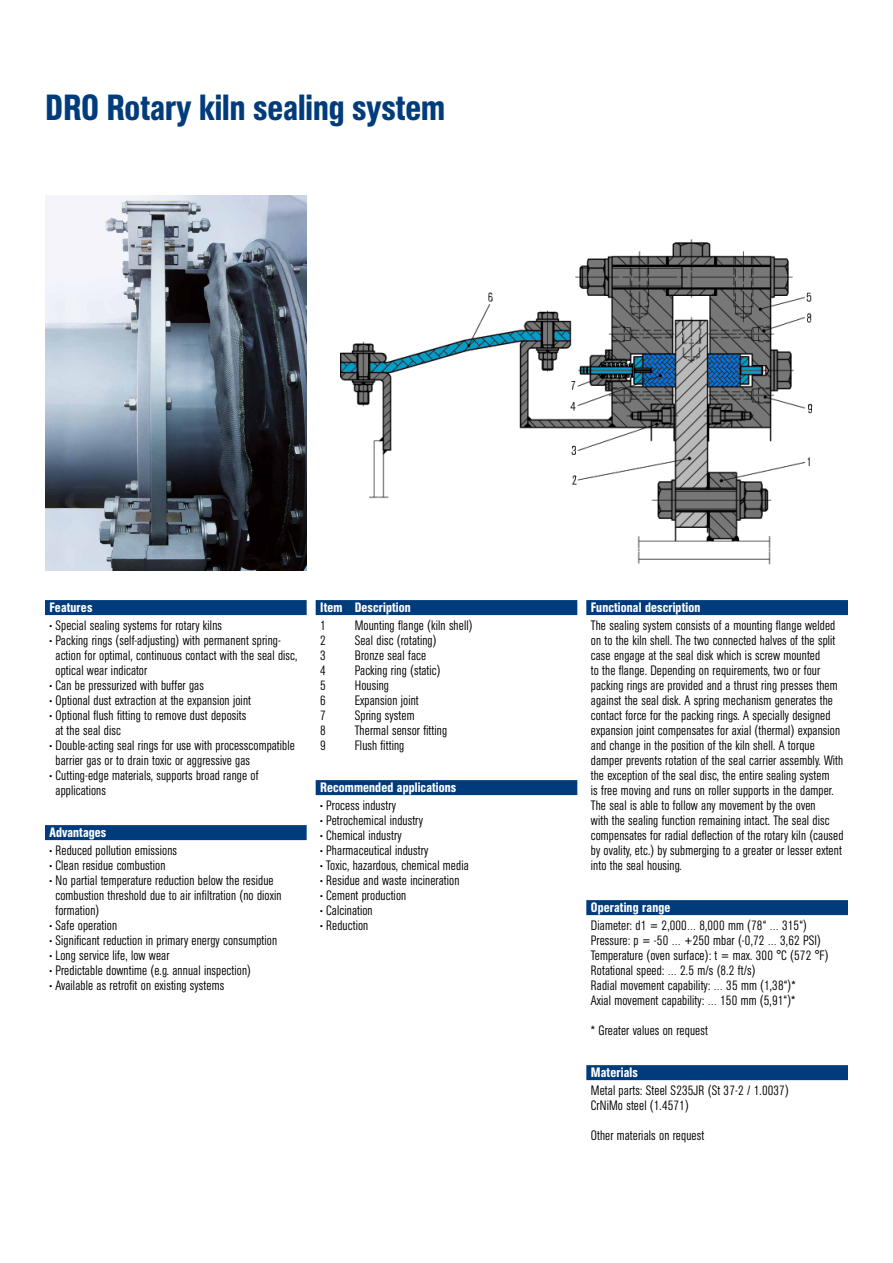
<style>
.page{position:relative;width:893px;height:1263px;background:#fff}
.page>*{position:absolute;margin:0;border:0;box-sizing:border-box;transform-origin:0 0}
.t1{font:500 condensed 36px "AG Book Pro";color:#003c7c}
.t2{font:300 condensed 13.5px/15px "AG Book Pro";letter-spacing:.01em;color:#000}
.t3{font:500 condensed 13.5px "AG Book Pro";letter-spacing:.01em;color:#fff}
</style>
<div class="page">
<img style="left:45px;top:195px;width:262px;height:375px">
<div style="left:45px;top:600px;width:262px;height:15px;background:#003c7c"></div>
<div style="left:45px;top:825px;width:262px;height:15px;background:#003c7c"></div>
<div style="left:316px;top:600px;width:261px;height:15px;background:#003c7c"></div>
<div style="left:316px;top:780px;width:261px;height:15px;background:#003c7c"></div>
<img style="left:341px;top:240px;width:472px;height:325px">
<div style="left:586px;top:600px;width:262px;height:15px;background:#003c7c"></div>
<div style="left:586px;top:900px;width:262px;height:15px;background:#003c7c"></div>
<div style="left:586px;top:1065px;width:262px;height:15px;background:#003c7c"></div>
<h1 class="t1" style="left:45px;top:84px;width:402px">DRO Rotary kiln sealing system</h1>
<p class="t3" style="left:50px;top:598px;width:44px">Features</p>
<p class="t2" style="left:50px;top:618px;width:174px">• Special sealing systems for rotary kilns</p>
<p class="t2" style="left:55px;top:633px;width:243px;text-indent:-6px">• Packing rings (self-adjusting) with permanent spring&shy;action for optimal, continuous contact with the seal disc, optical wear indicator</p>
<p class="t2" style="left:50px;top:678px;width:156px">• Can be pressurized with buffer gas</p>
<p class="t2" style="left:50px;top:693px;width:203px">• Optional dust extraction at the expansion joint</p>
<p class="t2" style="left:55px;top:708px;width:192px;text-indent:-6px">• Optional flush fitting to remove dust deposits at the seal disc</p>
<p class="t2" style="left:55px;top:738px;width:241px;text-indent:-6px">• Double-acting seal rings for use with processcompatible barrier gas or to drain toxic or aggressive gas</p>
<p class="t2" style="left:55px;top:768px;width:205px;text-indent:-6px">• Cutting-edge materials, supports broad range of applications</p>
<p class="t3" style="left:50px;top:823px;width:58px">Advantages</p>
<p class="t2" style="left:50px;top:843px;width:129px">• Reduced pollution emissions</p>
<p class="t2" style="left:50px;top:858px;width:117px">• Clean residue combustion</p>
<p class="t2" style="left:55px;top:873px;width:228px;text-indent:-6px">• No partial temperature reduction below the residue combustion threshold due to air infiltration (no dioxin formation)</p>
<p class="t2" style="left:50px;top:918px;width:69px">• Safe operation</p>
<p class="t2" style="left:50px;top:933px;width:229px">• Significant reduction in primary energy consumption</p>
<p class="t2" style="left:50px;top:948px;width:122px">• Long service life, low wear</p>
<p class="t2" style="left:50px;top:963px;width:203px">• Predictable downtime (e.g. annual inspection)</p>
<p class="t2" style="left:50px;top:978px;width:176px">• Available as retrofit on existing systems</p>
<p class="t3" style="left:320px;top:598px;width:92px">Item Description</p>
<p class="t2" style="left:320px;top:618px;width:7px">1</p>
<p class="t2" style="left:355px;top:618px;width:119px">Mounting flange (kiln shell)</p>
<p class="t2" style="left:320px;top:633px;width:7px">2</p>
<p class="t2" style="left:355px;top:633px;width:83px">Seal disc (rotating)</p>
<p class="t2" style="left:320px;top:648px;width:7px">3</p>
<p class="t2" style="left:355px;top:648px;width:73px">Bronze seal face</p>
<p class="t2" style="left:320px;top:663px;width:7px">4</p>
<p class="t2" style="left:355px;top:663px;width:87px">Packing ring (static)</p>
<p class="t2" style="left:320px;top:678px;width:7px">5</p>
<p class="t2" style="left:355px;top:678px;width:36px">Housing</p>
<p class="t2" style="left:320px;top:693px;width:7px">6</p>
<p class="t2" style="left:355px;top:693px;width:66px">Expansion joint</p>
<p class="t2" style="left:320px;top:708px;width:7px">7</p>
<p class="t2" style="left:355px;top:708px;width:61px">Spring system</p>
<p class="t2" style="left:320px;top:723px;width:7px">8</p>
<p class="t2" style="left:355px;top:723px;width:94px">Thermal sensor fitting</p>
<p class="t2" style="left:320px;top:738px;width:7px">9</p>
<p class="t2" style="left:355px;top:738px;width:51px">Flush fitting</p>
<p class="t3" style="left:320px;top:778px;width:138px">Recommended applications</p>
<p class="t2" style="left:320px;top:798px;width:77px">• Process industry</p>
<p class="t2" style="left:320px;top:813px;width:104px">• Petrochemical industry</p>
<p class="t2" style="left:320px;top:828px;width:83px">• Chemical industry</p>
<p class="t2" style="left:320px;top:843px;width:110px">• Pharmaceutical industry</p>
<p class="t2" style="left:320px;top:858px;width:150px">• Toxic, hazardous, chemical media</p>
<p class="t2" style="left:320px;top:873px;width:141px">• Residue and waste incineration</p>
<p class="t2" style="left:320px;top:888px;width:88px">• Cement production</p>
<p class="t2" style="left:320px;top:903px;width:54px">• Calcination</p>
<p class="t2" style="left:320px;top:918px;width:50px">• Reduction</p>
<p class="t3" style="left:591px;top:598px;width:111px">Functional description</p>
<p class="t2" style="left:591px;top:618px;width:254px">The sealing system consists of a mounting flange welded on to the kiln shell. The two connected halves of the split case engage at the seal disk which is screw mounted<br>to the flange. Depending on requirements, two or four packing rings are provided and a thrust ring presses them against the seal disk. A spring mechanism generates the contact force for the packing rings. A specially designed expansion joint compensates for axial (thermal) expansion and change in the position of the kiln shell. A torque damper prevents rotation of the seal carrier assembly. With the exception of the seal disc, the entire sealing system<br>is free moving and runs on roller supports in the damper.<br>The seal is able to follow any movement by the oven<br>with the sealing function remaining intact. The seal disc compensates for radial deflection of the rotary kiln (caused by ovality, etc.) by submerging to a greater or lesser extent into the seal housing.</p>
<p class="t3" style="left:591px;top:898px;width:81px">Operating range</p>
<p class="t2" style="left:591px;top:918px;width:239px">Diameter: d1 = 2,000… 8,000 mm (78“ … 315“)<br>Pressure: p = -50 … +250 mbar (-0,72 … 3,62 PSI)<br>Temperature (oven surface): t = max. 300 °C (572 °F)<br>Rotational speed: … 2.5 m/s (8.2 ft/s)<br>Radial movement capability: … 35 mm (1,38“)*<br>Axial movement capability: … 150 mm (5,91“)*</p>
<p class="t2" style="left:591px;top:1023px;width:119px">* Greater values on request</p>
<p class="t3" style="left:591px;top:1063px;width:48px">Materials</p>
<p class="t2" style="left:591px;top:1083px;width:199px">Metal parts: Steel S235JR (St 37-2 / 1.0037)<br>CrNiMo steel (1.4571)</p>
<p class="t2" style="left:591px;top:1128px;width:115px">Other materials on request</p>
</div>
